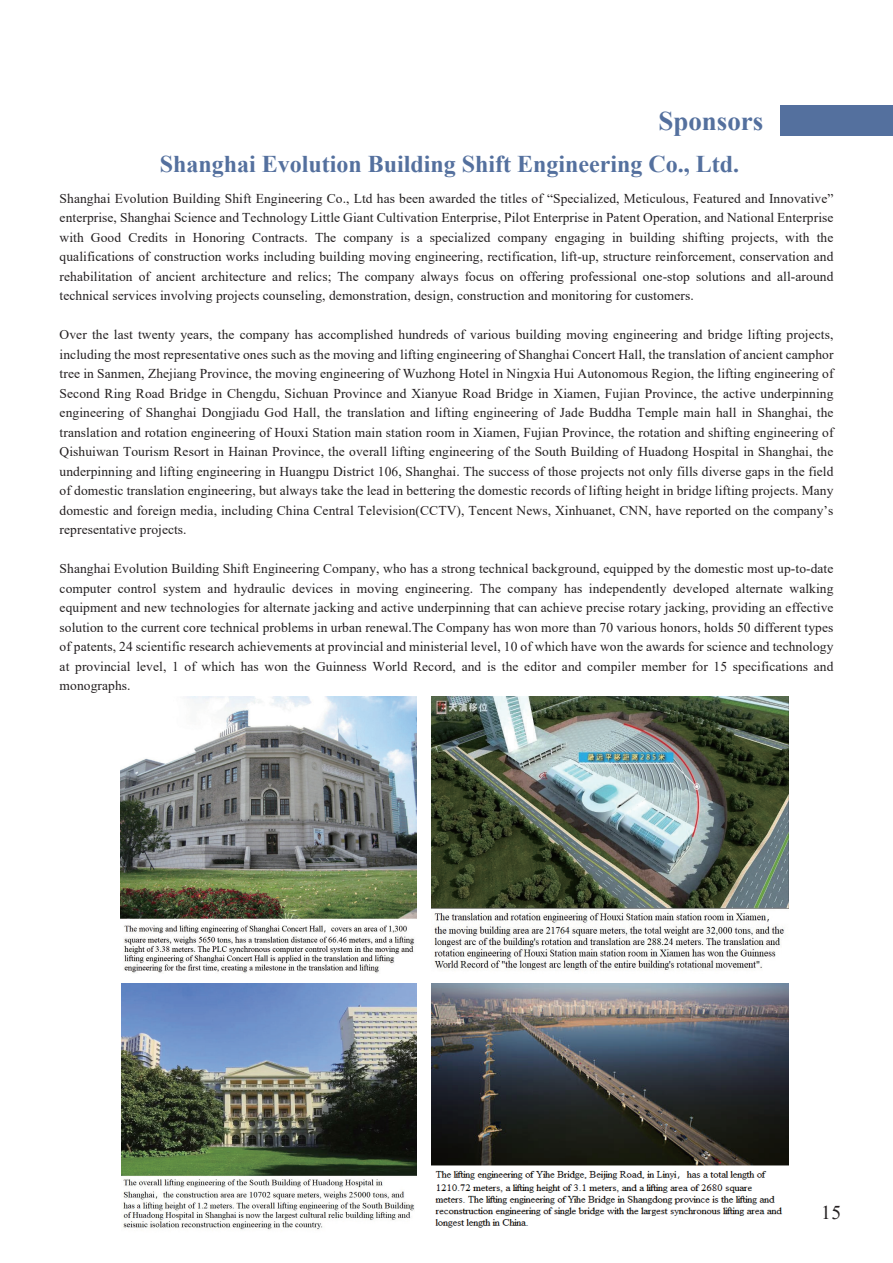
<style>
.page{position:relative;width:893px;height:1263px;background:#fff}
.page>*{position:absolute;margin:0;border:0;box-sizing:border-box;transform-origin:0 0}
.t1{font:700 27px "Times New Roman";color:#54709e}
.t2{font:700 24px "Times New Roman";color:#54709e}
.t3{font:19.5px "Times New Roman";color:#231f20}
.t4{font:13.5px/19.5px "Times New Roman";letter-spacing:.005em;color:#231f20;text-align:justify}
</style>
<div class="page">
<div style="left:780px;top:106px;width:113px;height:30px;background:#54709e"></div>
<img style="left:121px;top:696px;width:295px;height:277px">
<img style="left:432px;top:696px;width:356px;height:274px">
<img style="left:122px;top:983px;width:294px;height:247px">
<img style="left:432px;top:983px;width:356px;height:245px">
<h1 class="t1" style="left:658px;top:101px;width:107px">Sponsors</h1>
<h2 class="t2" style="left:160px;top:147px;width:581px">Shanghai Evolution Building Shift Engineering Co., Ltd.</h2>
<p class="t4" style="left:60px;top:188px;width:775px">Shanghai Evolution Building Shift Engineering Co., Ltd has been awarded the titles of “Specialized, Meticulous, Featured and Innovative” enterprise, Shanghai Science and Technology Little Giant Cultivation Enterprise, Pilot Enterprise in Patent Operation, and National Enterprise with Good Credits in Honoring Contracts. The company is a specialized company engaging in building shifting projects, with the qualifications of construction works including building moving engineering, rectification, lift-up, structure reinforcement, conservation and rehabilitation of ancient architecture and relics; The company always focus on offering professional one-stop solutions and all-around technical services involving projects counseling, demonstration, design, construction and monitoring for customers.</p>
<p class="t4" style="left:60px;top:324px;width:775px">Over the last twenty years, the company has accomplished hundreds of various building moving engineering and bridge lifting projects, including the most representative ones such as the moving and lifting engineering of Shanghai Concert Hall, the translation of ancient camphor tree in Sanmen, Zhejiang Province, the moving engineering of Wuzhong Hotel in Ningxia Hui Autonomous Region, the lifting engineering of Second Ring Road Bridge in Chengdu, Sichuan Province and Xianyue Road Bridge in Xiamen, Fujian Province, the active underpinning engineering of Shanghai Dongjiadu God Hall, the translation and lifting engineering of Jade Buddha Temple main hall in Shanghai, the translation and rotation engineering of Houxi Station main station room in Xiamen, Fujian Province, the rotation and shifting engineering of Qishuiwan Tourism Resort in Hainan Province, the overall lifting engineering of the South Building of Huadong Hospital in Shanghai, the underpinning and lifting engineering in Huangpu District 106, Shanghai. The success of those projects not only fills diverse gaps in the field of domestic translation engineering, but always take the lead in bettering the domestic records of lifting height in bridge lifting projects. Many domestic and foreign media, including China Central Television(CCTV), Tencent News, Xinhuanet, CNN, have reported on the company’s representative projects.</p>
<p class="t4" style="left:60px;top:558px;width:775px">Shanghai Evolution Building Shift Engineering Company, who has a strong technical background, equipped by the domestic most up-to-date computer control system and hydraulic devices in moving engineering. The company has independently developed alternate walking equipment and new technologies for alternate jacking and active underpinning that can achieve precise rotary jacking, providing an effective solution to the current core technical problems in urban renewal.The Company has won more than 70 various honors, holds 50 different types of patents, 24 scientific research achievements at provincial and ministerial level, 10 of which have won the awards for science and technology at provincial level, 1 of which has won the Guinness World Record, and is the editor and compiler member for 15 specifications and monographs.</p>
<h3 class="t3" style="left:821px;top:1198px;width:21px">15</h3>
</div>
